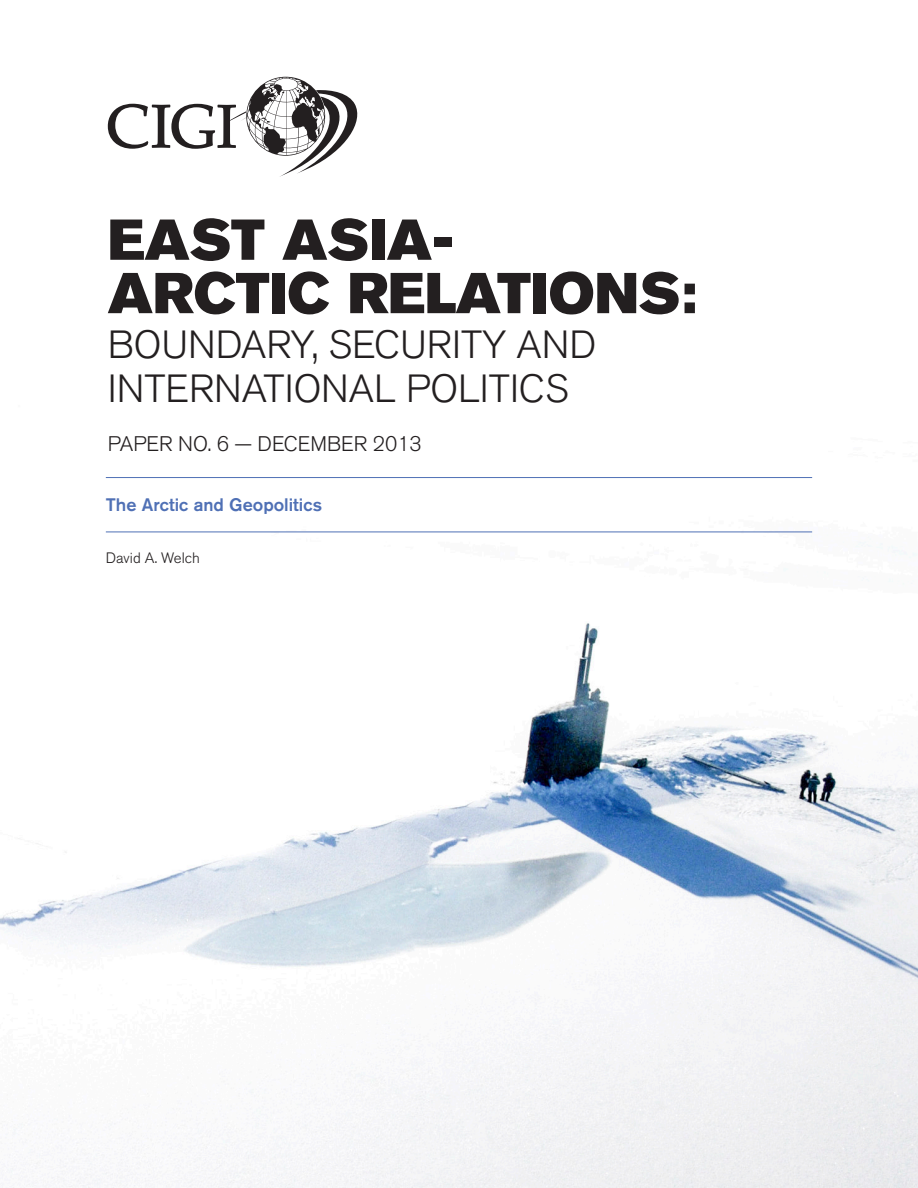
<style>
.page{position:relative;width:918px;height:1188px;background:#fff}
.page>*{position:absolute;margin:0;border:0;box-sizing:border-box;transform-origin:0 0}
.t1{font:57px/53.4px "Akzidenz Grotesk BQ Super";color:#231f20}
.Sub_Title{font:300 39px/44.4px "Akzidenz Grotesk BQ";color:#231f20}
.Paper_Number{font:300 21px "Akzidenz Grotesk BQ";color:#231f20}
.Paper_Tilte{font:500 18px "Akzidenz Grotesk BQ";color:#4f70b5}
.Paper_Author{font:300 15px "Akzidenz Grotesk BQ";color:#231f20}
</style>
<div class="page">
<img style="left:0;top:477px;width:918px;height:711px">
<svg style="left:108px;top:77px;width:250px;height:100px"></svg>
<hr style="left:106px;top:477px;width:706px;height:1px;background:#4f70b5">
<hr style="left:106px;top:532px;width:706px;height:1px;background:#4f70b5">
<p class="t1" style="left:108px;top:213px;width:591px">EAST ASIA-<br>ARCTIC RELATIONS:</p>
<p class="Sub_Title" style="left:108px;top:323px;width:490px">BOUNDARY, SECURITY AND<br>INTERNATIONAL POLITICS</p>
<p class="Paper_Number" style="left:108px;top:432px;width:316px">PAPER NO. 6 — DECEMBER 2013</p>
<p class="Paper_Tilte" style="left:106px;top:494px;width:218px">The Arctic and Geopolitics</p>
<p class="Paper_Author" style="left:106px;top:550px;width:96px">David A. Welch</p>
</div>
